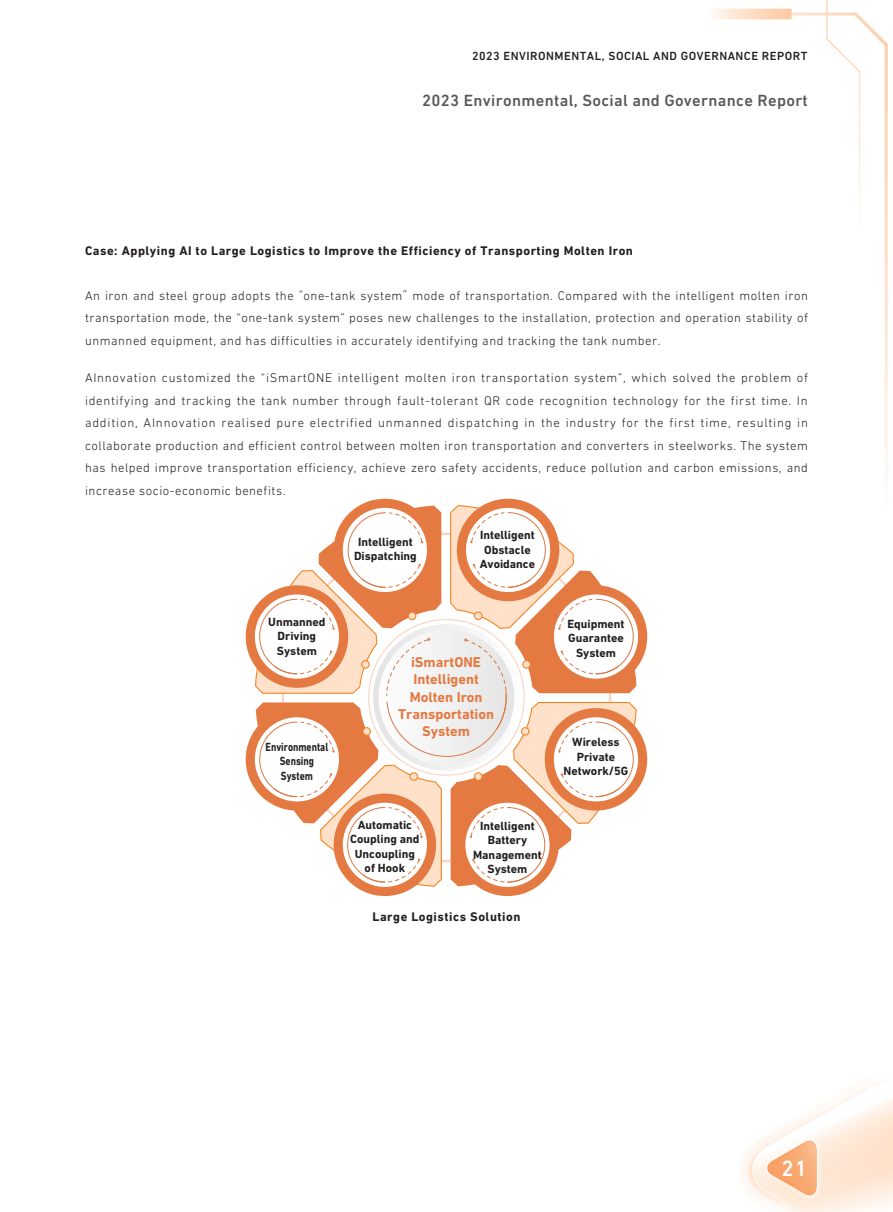
<style>
.page{position:relative;width:893px;height:1212px;background:#fff}
.page>*{position:absolute;margin:0;border:0;box-sizing:border-box;transform-origin:0 0}
.t1{font:500 22.5px "DIN Next LT Pro";color:#fff}
.t2{font:500 16.5px "DIN Next LT Pro";letter-spacing:.02em;color:#57585a}
.t3{font:700 14.55px/17.4px "DIN Next LT Pro";color:#e47a42;text-align:center}
._1__內文{font:300 12.75px/22.5px "DIN Next LT Pro";letter-spacing:.04em;color:#231f20;text-align:justify}
._1__內文-2{font:700 12.75px "DIN Next LT Pro";letter-spacing:.04em;color:#231f20}
.t4{font:700 12px/14.5px "DIN Next LT Pro";color:#231f20;text-align:center}
.t5{font:500 12px "DIN Next LT Pro";letter-spacing:.04em;color:#231f20}
.t6{font:700 12px/14.5px "DIN Next LT Pro";color:#231f20;text-align:center;scale:.8 1}
</style>
<div class="page">
<img style="left:245px;top:0;width:648px;height:1212px">
<div style="left:334px;top:793px;width:102px;height:103px;background:#e47a42;border-radius:50%"></div>
<div style="left:246px;top:708px;width:102px;height:102px;background:#e47a42;border-radius:50%"></div>
<div style="left:246px;top:585px;width:102px;height:103px;background:#e47a42;border-radius:50%"></div>
<div style="left:456px;top:793px;width:103px;height:103px;background:#e47a42;border-radius:50%"></div>
<div style="left:545px;top:708px;width:102px;height:102px;background:#e47a42;border-radius:50%"></div>
<div style="left:545px;top:585px;width:102px;height:103px;background:#e47a42;border-radius:50%"></div>
<svg style="left:254px;top:504px;width:383px;height:383px"></svg>
<div style="left:408px;top:612px;width:8px;height:8px;background:#fee1c8;border-radius:50%"></div>
<div style="left:408px;top:611px;width:8px;height:9px;border:1px solid #f58220;border-radius:50%"></div>
<div style="left:475px;top:612px;width:7px;height:8px;background:#fee1c8;border-radius:50%"></div>
<div style="left:474px;top:611px;width:9px;height:9px;border:1px solid #f58220;border-radius:50%"></div>
<svg style="left:362px;top:661px;width:7px;height:7px"></svg>
<div style="left:361px;top:660px;width:9px;height:9px;border:1px solid #f58220;border-radius:50%"></div>
<div style="left:523px;top:661px;width:7px;height:7px;background:#fee1c8;border-radius:50%"></div>
<div style="left:522px;top:660px;width:9px;height:9px;border:1px solid #f58220;border-radius:50%"></div>
<div style="left:363px;top:728px;width:7px;height:7px;background:#fee1c8;border-radius:50%"></div>
<div style="left:362px;top:727px;width:9px;height:9px;border:1px solid #f58220;border-radius:50%"></div>
<div style="left:410px;top:773px;width:7px;height:7px;background:#fee1c8;border-radius:50%"></div>
<div style="left:409px;top:772px;width:9px;height:9px;border:1px solid #f58220;border-radius:50%"></div>
<div style="left:475px;top:773px;width:7px;height:7px;background:#fee1c8;border-radius:50%"></div>
<div style="left:474px;top:772px;width:9px;height:9px;border:1px solid #f58220;border-radius:50%"></div>
<div style="left:521px;top:728px;width:8px;height:7px;background:#fee1c8;border-radius:50%"></div>
<div style="left:521px;top:727px;width:8px;height:9px;border:1px solid #f58220;border-radius:50%"></div>
<p class="t5" style="left:472px;top:49px;width:337px">2023 ENVIRONMENTAL, SOCIAL AND GOVERNANCE REPORT</p>
<p class="t2" style="left:422px;top:91px;width:387px">2023 Environmental, Social and Governance Report</p>
<p class="_1__內文-2" style="left:85px;top:243px;width:549px">Case: Applying AI to Large Logistics to Improve the Efficiency of Transporting Molten Iron</p>
<p class="_1__內文" style="left:85px;top:284px;width:724px">An iron and steel group adopts the “one-tank system” mode of transportation. Compared with the intelligent molten iron transportation mode, the “one-tank system” poses new challenges to the installation, protection and operation stability of unmanned equipment, and has difficulties in accurately identifying and tracking the tank number.</p>
<p class="_1__內文" style="left:85px;top:367px;width:724px">AInnovation customized the “iSmartONE intelligent molten iron transportation system”, which solved the problem of identifying and tracking the tank number through fault-tolerant QR code recognition technology for the first time. In addition, AInnovation realised pure electrified unmanned dispatching in the industry for the first time, resulting in collaborate production and efficient control between molten iron transportation and converters in steelworks. The system has helped improve transportation efficiency, achieve zero safety accidents, reduce pollution and carbon emissions, and increase socio-economic benefits.</p>
<p class="t4" style="left:480px;top:528px;width:57px">Intelligent<br>Obstacle<br>Avoidance</p>
<p class="t4" style="left:354px;top:534px;width:64px">Intelligent<br>Dispatching</p>
<p class="t4" style="left:268px;top:614px;width:59px">Unmanned<br>Driving<br>System</p>
<p class="t6" style="left:266px;top:739px;width:80px">Environmental<br>Sensing<br>System</p>
<p class="t3" style="left:398px;top:653px;width:97px">iSmartONE<br>Intelligent<br>Molten Iron<br>Transportation<br>System</p>
<p class="t4" style="left:350px;top:817px;width:71px">Automatic<br>Coupling and<br>Uncoupling of Hook</p>
<p class="t4" style="left:473px;top:818px;width:70px">Intelligent<br>Battery<br>Management<br>System</p>
<p class="_1__內文-2" style="left:373px;top:909px;width:149px">Large Logistics Solution</p>
<p class="t4" style="left:567px;top:616px;width:59px">Equipment<br>Guarantee<br>System</p>
<p class="t4" style="left:563px;top:735px;width:66px">Wireless<br>Private<br>Network/5G</p>
<h1 class="t1" style="left:781px;top:1155px;width:27px">21</h1>
</div>
